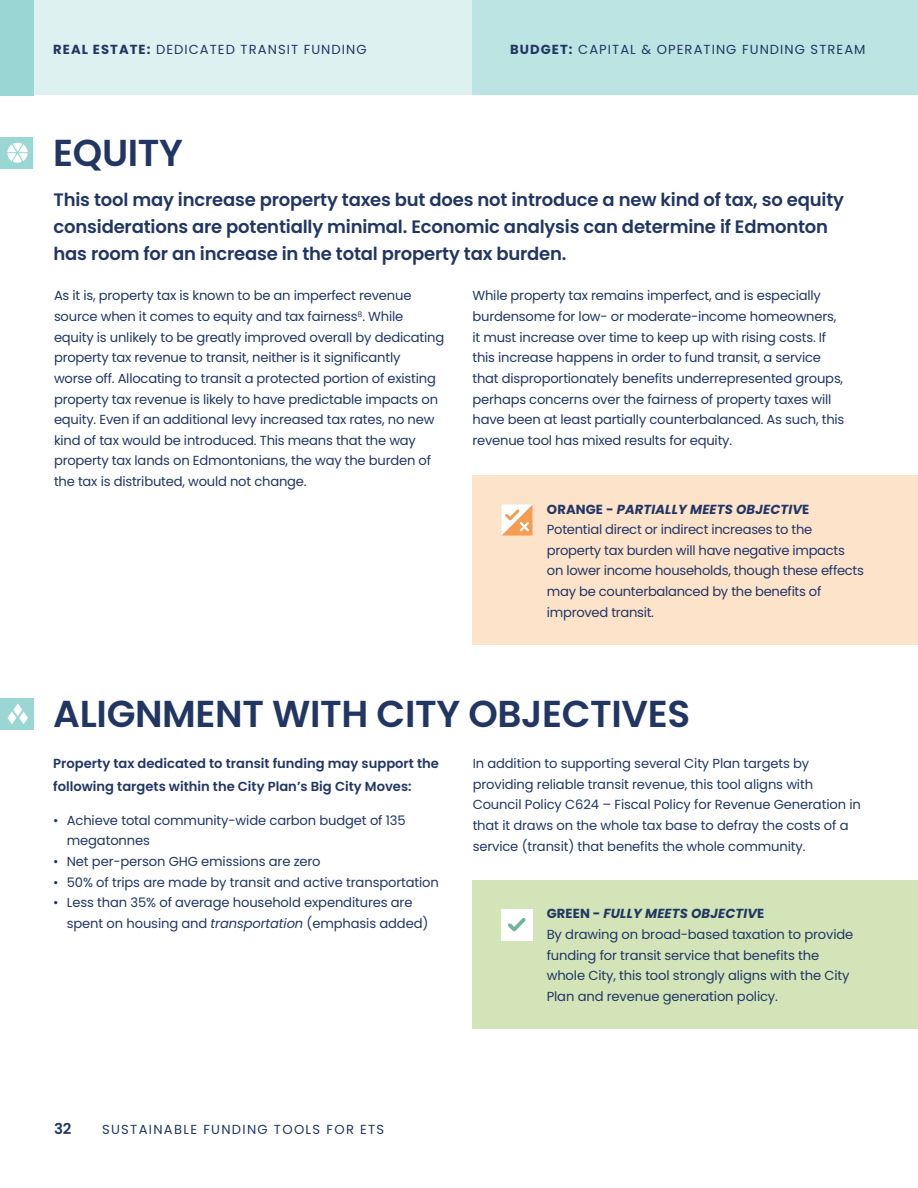
<style>
.page{position:relative;width:918px;height:1188px;background:#fff}
.page>*{position:absolute;margin:0;border:0;box-sizing:border-box;transform-origin:0 0}
.Large_Subhead{font:600 37.5px "Poppins";letter-spacing:-.01em;color:#213663}
.Large_Body_Copy{font:600 18px/27px "Poppins";letter-spacing:-.01em;color:#213663}
.t1{font:600 15px "Poppins";color:#213663}
.Body_Copy{font:13.2px/20.7px "Poppins";letter-spacing:-.015em;color:#213663}
.Body_Copy-2{font:600 13.2px/22.5px "Poppins";color:#213663}
.Body_Copy-3{font:13.2px "Poppins";letter-spacing:.08em;color:#213663}
.Body_Copy-4{font:italic 700 13.2px "Poppins";letter-spacing:.01em;color:#213663}
.Body_Copy-5{font:13.2px "Poppins";letter-spacing:.1em;color:#213663}
.s1{font-weight:700}
.s2{font-style:normal}
.s3{font-style:italic}
</style>
<div class="page">
<div style="left:0;top:0;width:472px;height:95px;background:#ddf1f1"></div>
<div style="left:472px;top:0;width:446px;height:95px;background:#bce4e2"></div>
<div style="left:0;top:698px;width:33px;height:31px;background:#9ad6d4"></div>
<div style="left:0;top:137px;width:33px;height:31px;background:#9ad6d4"></div>
<div style="left:473px;top:476px;width:445px;height:169px;background:#fee3cb"></div>
<div style="left:472px;top:880px;width:446px;height:149px;background:#d3e4b9"></div>
<svg style="left:501px;top:504px;width:31px;height:32px"></svg>
<div style="left:501px;top:909px;width:31px;height:31px;background:#fff"></div>
<svg style="left:508px;top:918px;width:18px;height:14px"></svg>
<div style="left:0;top:0;width:33px;height:95px;background:#9ad6d4"></div>
<svg style="left:7px;top:142px;width:21px;height:21px"></svg>
<svg style="left:7px;top:703px;width:21px;height:21px"></svg>
<p class="Body_Copy-3" style="left:53px;top:41px;width:315px"><span class="s1">REAL ESTATE:</span> DEDICATED TRANSIT FUNDING</p>
<p class="Body_Copy-3" style="left:510px;top:41px;width:357px"><span class="s1">BUDGET:</span> CAPITAL &amp; OPERATING FUNDING STREAM</p>
<p class="Large_Subhead" style="left:53px;top:131px;width:131px">EQUITY</p>
<p class="Large_Body_Copy" style="left:54px;top:186px;width:792px">This tool may increase property taxes but does not introduce a new kind of tax, so equity considerations are potentially minimal. Economic analysis can determine if Edmonton has room for an increase in the total property tax burden.</p>
<p class="Body_Copy" style="left:54px;top:286px;width:392px">As it is, property tax is known to be an imperfect revenue source when it comes to equity and tax fairness<sup>8</sup>. While equity is unlikely to be greatly improved overall by dedicating property tax revenue to transit, neither is it significantly<br>worse off. Allocating to transit a protected portion of existing property tax revenue is likely to have predictable impacts on equity. Even if an additional levy increased tax rates, no new kind of tax would be introduced. This means that the way property tax lands on Edmontonians, the way the burden of the tax is distributed, would not change.</p>
<p class="Body_Copy" style="left:472px;top:286px;width:373px">While property tax remains imperfect, and is especially burdensome for low- or moderate-income homeowners, it must increase over time to keep up with rising costs. If this increase happens in order to fund transit, a service that disproportionately benefits underrepresented groups, perhaps concerns over the fairness of property taxes will have been at least partially counterbalanced. As such, this revenue tool has mixed results for equity.</p>
<p class="Body_Copy-4" style="left:547px;top:501px;width:264px"><span class="s2">ORANGE -</span> PARTIALLY MEETS OBJECTIV<span class="s2">E</span></p>
<p class="Body_Copy" style="left:547px;top:519px;width:319px">Potential direct or indirect increases to the property tax burden will have negative impacts on lower income households, though these effects may be counterbalanced by the benefits of improved transit.</p>
<p class="Large_Subhead" style="left:53px;top:692px;width:638px">ALIGNMENT WITH CITY OBJECTIVES</p>
<p class="Body_Copy-2" style="left:53px;top:752px;width:387px">Property tax dedicated to transit funding may support the following targets within the City Plan’s Big City Moves:</p>
<p class="Body_Copy" style="left:67px;top:810px;width:340px;text-indent:-14px">• Achieve total community-wide carbon budget of 135 megatonnes</p>
<p class="Body_Copy" style="left:53px;top:851px;width:269px">• Net per-person GHG emissions are zero</p>
<p class="Body_Copy" style="left:53px;top:872px;width:387px">• 50% of trips are made by transit and active transportation</p>
<p class="Body_Copy" style="left:67px;top:892px;width:363px;text-indent:-14px">• Less than 35% of average household expenditures are spent on housing and <span class="s3">transportation</span> (emphasis added)</p>
<p class="Body_Copy" style="left:473px;top:753px;width:390px">In addition to supporting several City Plan targets by providing reliable transit revenue, this tool aligns with Council Policy C624 – Fiscal Policy for Revenue Generation in that it draws on the whole tax base to defray the costs of a service (transit) that benefits the whole community.</p>
<p class="Body_Copy-4" style="left:547px;top:906px;width:219px"><span class="s2">GREEN -</span> FULLY MEETS OBJECTIV<span class="s2">E</span></p>
<p class="Body_Copy" style="left:547px;top:924px;width:308px">By drawing on broad-based taxation to provide funding for transit service that benefits the whole City, this tool strongly aligns with the City Plan and revenue generation policy.</p>
<p class="t1" style="left:54px;top:1120px;width:19px">32</p>
<p class="Body_Copy-5" style="left:102px;top:1122px;width:284px">SUSTAINABLE FUNDING TOOLS FOR ETS</p>
</div>
